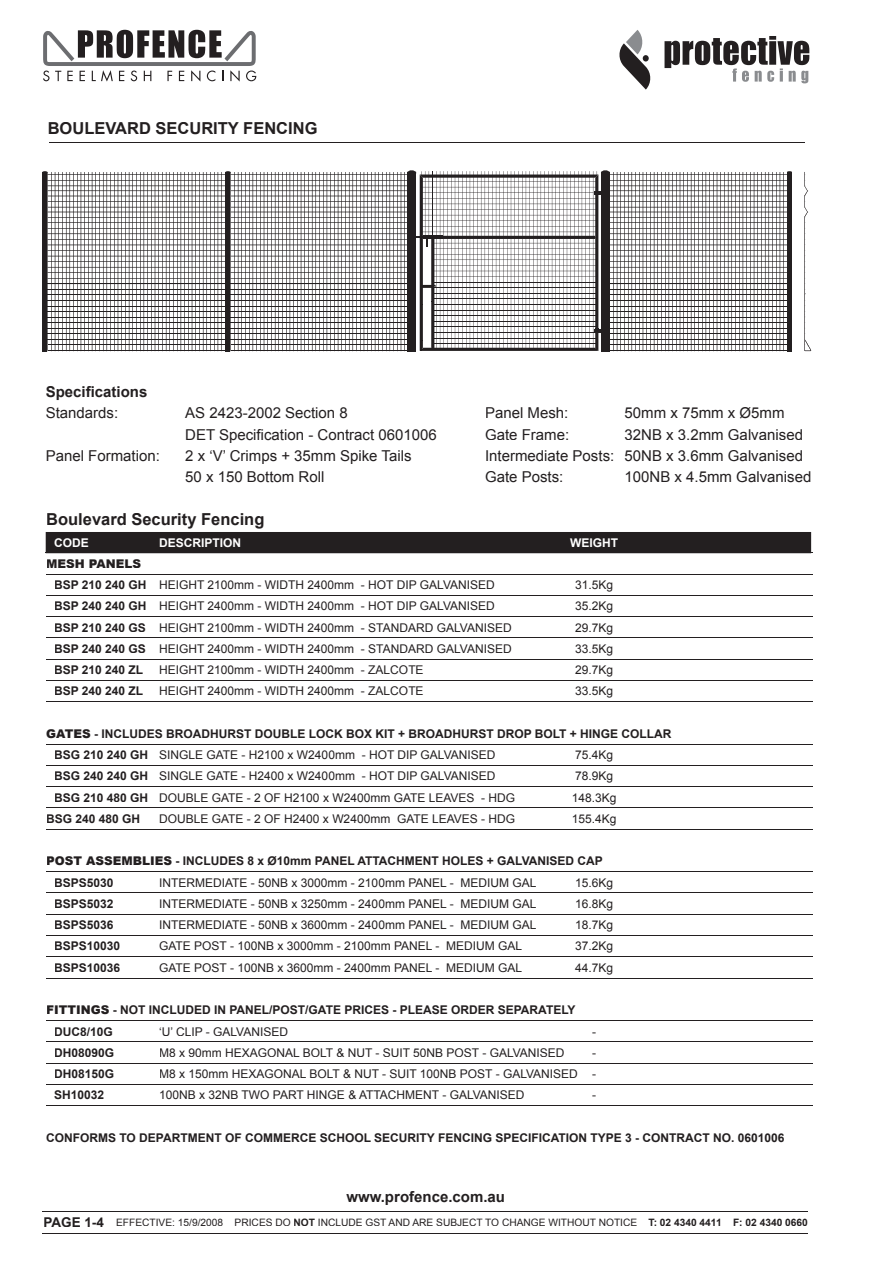
<style>
.page{position:relative;width:893px;height:1263px;background:#fff}
.page>*{position:absolute;margin:0;border:0;box-sizing:border-box;transform-origin:0 0}
.t1{font:700 16.5px "Arial";color:#231f20}
.t2{font:15px/21.3px "Arial";color:#231f20}
.t3{font:700 15px "Arial";color:#231f20}
.t4{font:12px/21.3px "Arial";color:#231f20}
.t5{font:700 12px/21.3px "Arial";color:#231f20}
.t6{font:700 12px "Arial";color:#fff}
.t7{font:10.2px "Arial";color:#231f20}
.s1{font-weight:900}
.s2{font-weight:700}
.s3{font-weight:400}
.s4{font-weight:700;font-size:13.5px}
</style>
<div class="page">
<svg style="left:664px;top:36px;width:145px;height:47px"></svg>
<svg style="left:619px;top:30px;width:32px;height:60px"></svg>
<div style="left:643px;top:55px;width:6px;height:7px;background:#231f20;border-radius:50%"></div>
<hr style="left:43px;top:1211px;width:765px;height:1px;background:#231f20">
<hr style="left:43px;top:1233px;width:765px;height:1px;background:#231f20">
<svg style="left:43px;top:30px;width:213px;height:52px"></svg>
<svg style="left:804px;top:172px;width:7px;height:179px"></svg>
<svg style="left:43px;top:170px;width:749px;height:181px"></svg>
<div style="left:46px;top:532px;width:766px;height:21px;background:#231f20"></div>
<hr style="left:46px;top:553px;width:765px;height:1px;background:#231f20">
<hr style="left:46px;top:574px;width:766px;height:1px;background:#231f20">
<hr style="left:46px;top:595px;width:766px;height:1px;background:#231f20">
<hr style="left:46px;top:616px;width:766px;height:1px;background:#231f20">
<hr style="left:46px;top:659px;width:766px;height:1px;background:#231f20">
<hr style="left:46px;top:680px;width:766px;height:1px;background:#231f20">
<hr style="left:46px;top:701px;width:766px;height:1px;background:#231f20">
<hr style="left:46px;top:744px;width:766px;height:1px;background:#231f20">
<hr style="left:46px;top:786px;width:766px;height:1px;background:#231f20">
<hr style="left:46px;top:808px;width:766px;height:1px;background:#231f20">
<hr style="left:46px;top:829px;width:766px;height:1px;background:#231f20">
<hr style="left:46px;top:871px;width:766px;height:1px;background:#231f20">
<hr style="left:49px;top:142px;width:756px;height:1px;background:#231f20">
<hr style="left:46px;top:914px;width:766px;height:1px;background:#231f20">
<hr style="left:46px;top:935px;width:766px;height:1px;background:#231f20">
<hr style="left:46px;top:956px;width:766px;height:1px;background:#231f20">
<hr style="left:46px;top:1020px;width:766px;height:1px;background:#231f20">
<hr style="left:46px;top:1041px;width:766px;height:1px;background:#231f20">
<hr style="left:46px;top:638px;width:766px;height:1px;background:#231f20">
<hr style="left:46px;top:1063px;width:766px;height:1px;background:#231f20">
<hr style="left:46px;top:1084px;width:766px;height:1px;background:#231f20">
<hr style="left:46px;top:765px;width:766px;height:1px;background:#231f20">
<hr style="left:46px;top:893px;width:766px;height:1px;background:#231f20">
<hr style="left:46px;top:978px;width:766px;height:1px;background:#231f20">
<hr style="left:46px;top:1105px;width:766px;height:1px;background:#231f20">
<h1 class="t1" style="left:48px;top:119px;width:271px">BOULEVARD SECURITY FENCING</h1>
<p class="t3" style="left:46px;top:383px;width:103px">Specifications</p>
<p class="t2" style="left:46px;top:402px;width:74px">Standards:</p>
<p class="t2" style="left:185px;top:402px;width:253px">AS 2423-2002 Section 8<br>DET Specification - Contract 0601006</p>
<p class="t2" style="left:46px;top:445px;width:116px">Panel Formation:</p>
<p class="t2" style="left:185px;top:445px;width:228px">2 x ‘V’ Crimps + 35mm Spike Tails<br>50 x 150 Bottom Roll</p>
<p class="t2" style="left:485px;top:402px;width:85px">Panel Mesh:</p>
<p class="t2" style="left:625px;top:402px;width:162px">50mm x 75mm x Ø5mm</p>
<p class="t2" style="left:485px;top:424px;width:86px">Gate Frame:</p>
<p class="t2" style="left:485px;top:424px;width:319px;text-align:justify;text-indent:140px">32NB x 3.2mm Galvanised Intermediate Posts: 50NB x 3.6mm Galvanised Gate Posts:</p>
<p class="t2" style="left:625px;top:466px;width:188px">100NB x 4.5mm Galvanised</p>
<h1 class="t1" style="left:46px;top:510px;width:220px">Boulevard Security Fencing</h1>
<p class="t6" style="left:54px;top:535px;width:36px">CODE</p>
<p class="t6" style="left:159px;top:535px;width:84px">DESCRIPTION</p>
<p class="t6" style="left:570px;top:535px;width:49px">WEIGHT</p>
<p class="t4" style="left:54px;top:553px;width:442px;text-indent:-8px"><span class="s1">MESH PANELS<br></span><span class="s2">BSP 210 240 GH</span> HEIGHT 2100mm - WIDTH 2400mm - HOT DIP GALVANISED</p>
<p class="t4" style="left:575px;top:574px;width:40px">31.5Kg</p>
<p class="t4" style="left:54px;top:595px;width:442px"><span class="s2">BSP 240 240 GH</span> HEIGHT 2400mm - WIDTH 2400mm - HOT DIP GALVANISED</p>
<p class="t4" style="left:575px;top:595px;width:40px">35.2Kg</p>
<p class="t4" style="left:54px;top:617px;width:459px"><span class="s2">BSP 210 240 GS</span> HEIGHT 2100mm - WIDTH 2400mm - STANDARD GALVANISED</p>
<p class="t4" style="left:575px;top:617px;width:40px">29.7Kg</p>
<p class="t4" style="left:54px;top:638px;width:459px"><span class="s2">BSP 240 240 GS</span> HEIGHT 2400mm - WIDTH 2400mm - STANDARD GALVANISED</p>
<p class="t4" style="left:575px;top:638px;width:40px">33.5Kg</p>
<p class="t5" style="left:54px;top:659px;width:91px">BSP 210 240 ZL</p>
<p class="t4" style="left:159px;top:659px;width:266px">HEIGHT 2100mm - WIDTH 2400mm - ZALCOTE</p>
<p class="t4" style="left:575px;top:659px;width:40px">29.7Kg</p>
<p class="t5" style="left:54px;top:680px;width:91px">BSP 240 240 ZL</p>
<p class="t4" style="left:159px;top:680px;width:266px">HEIGHT 2400mm - WIDTH 2400mm - ZALCOTE</p>
<p class="t4" style="left:575px;top:680px;width:40px">33.5Kg</p>
<p class="t5" style="left:54px;top:723px;width:619px;text-indent:-8px"><span class="s1">GATES</span> - INCLUDES BROADHURST DOUBLE LOCK BOX KIT + BROADHURST DROP BOLT + HINGE COLLAR<br>BSG 210 240 GH <span class="s3">SINGLE GATE - H2100 x W2400mm - HOT DIP GALVANISED</span></p>
<p class="t4" style="left:575px;top:744px;width:40px">75.4Kg</p>
<p class="t4" style="left:54px;top:765px;width:443px"><span class="s2">BSG 240 240 GH</span> SINGLE GATE - H2400 x W2400mm - HOT DIP GALVANISED</p>
<p class="t4" style="left:575px;top:765px;width:40px">78.9Kg</p>
<p class="t4" style="left:54px;top:787px;width:463px"><span class="s2">BSG 210 480 GH</span> DOUBLE GATE - 2 OF H2100 x W2400mm GATE LEAVES - HDG</p>
<p class="t4" style="left:572px;top:787px;width:46px">148.3Kg</p>
<p class="t5" style="left:46px;top:808px;width:96px">BSG 240 480 GH</p>
<p class="t4" style="left:159px;top:808px;width:358px">DOUBLE GATE - 2 OF H2400 x W2400mm GATE LEAVES - HDG</p>
<p class="t4" style="left:572px;top:808px;width:46px">155.4Kg</p>
<p class="t5" style="left:54px;top:850px;width:550px;text-indent:-8px"><span class="s1">POST ASSEMBLIES</span> - INCLUDES 8 x Ø10mm PANEL ATTACHMENT HOLES + GALVANISED CAP<br>BSPS5030</p>
<p class="t4" style="left:159px;top:872px;width:379px">INTERMEDIATE - 50NB x 3000mm - 2100mm PANEL - MEDIUM GAL</p>
<p class="t4" style="left:575px;top:872px;width:40px">15.6Kg</p>
<p class="t5" style="left:54px;top:893px;width:61px">BSPS5032</p>
<p class="t4" style="left:159px;top:893px;width:379px">INTERMEDIATE - 50NB x 3250mm - 2400mm PANEL - MEDIUM GAL</p>
<p class="t4" style="left:575px;top:893px;width:40px">16.8Kg</p>
<p class="t5" style="left:54px;top:914px;width:61px">BSPS5036</p>
<p class="t4" style="left:159px;top:914px;width:379px">INTERMEDIATE - 50NB x 3600mm - 2400mm PANEL - MEDIUM GAL</p>
<p class="t4" style="left:575px;top:914px;width:40px">18.7Kg</p>
<p class="t5" style="left:54px;top:936px;width:68px">BSPS10030</p>
<p class="t4" style="left:159px;top:936px;width:364px">GATE POST - 100NB x 3000mm - 2100mm PANEL - MEDIUM GAL</p>
<p class="t4" style="left:575px;top:936px;width:40px">37.2Kg</p>
<p class="t5" style="left:54px;top:957px;width:68px">BSPS10036</p>
<p class="t4" style="left:159px;top:957px;width:364px">GATE POST - 100NB x 3600mm - 2400mm PANEL - MEDIUM GAL</p>
<p class="t4" style="left:575px;top:957px;width:40px">44.7Kg</p>
<p class="t5" style="left:54px;top:999px;width:523px;text-indent:-8px"><span class="s1">FITTINGS</span> - NOT INCLUDED IN PANEL/POST/GATE PRICES - PLEASE ORDER SEPARATELY<br>DUC8/10G</p>
<p class="t4" style="left:159px;top:1021px;width:130px">‘U’ CLIP - GALVANISED</p>
<p class="t4" style="left:592px;top:1021px;width:5px">-</p>
<p class="t5" style="left:54px;top:1042px;width:62px">DH08090G</p>
<p class="t4" style="left:159px;top:1042px;width:407px">M8 x 90mm HEXAGONAL BOLT &amp; NUT - SUIT 50NB POST - GALVANISED</p>
<p class="t4" style="left:592px;top:1042px;width:5px">-</p>
<p class="t5" style="left:54px;top:1063px;width:62px">DH08150G</p>
<p class="t4" style="left:159px;top:1063px;width:439px">M8 x 150mm HEXAGONAL BOLT &amp; NUT - SUIT 100NB POST - GALVANISED -</p>
<p class="t5" style="left:54px;top:1084px;width:52px">SH10032</p>
<p class="t4" style="left:159px;top:1084px;width:367px">100NB x 32NB TWO PART HINGE &amp; ATTACHMENT - GALVANISED</p>
<p class="t4" style="left:592px;top:1084px;width:5px">-</p>
<p class="t5" style="left:46px;top:1127px;width:740px">CONFORMS TO DEPARTMENT OF COMMERCE SCHOOL SECURITY FENCING SPECIFICATION TYPE 3 - CONTRACT NO. 0601006</p>
<p class="t3" style="left:346px;top:1188px;width:160px">www.profence.com.au</p>
<p class="t7" style="left:43px;top:1216px;width:766px"><span class="s4">PAGE 1-4</span> EFFECTIVE: 15/9/2008 PRICES DO <span class="s2">NOT</span> INCLUDE GST AND ARE SUBJECT TO CHANGE WITHOUT NOTICE <span class="s2">T: 02 4340 4411 F: 02 4340 0660</span></p>
</div>
